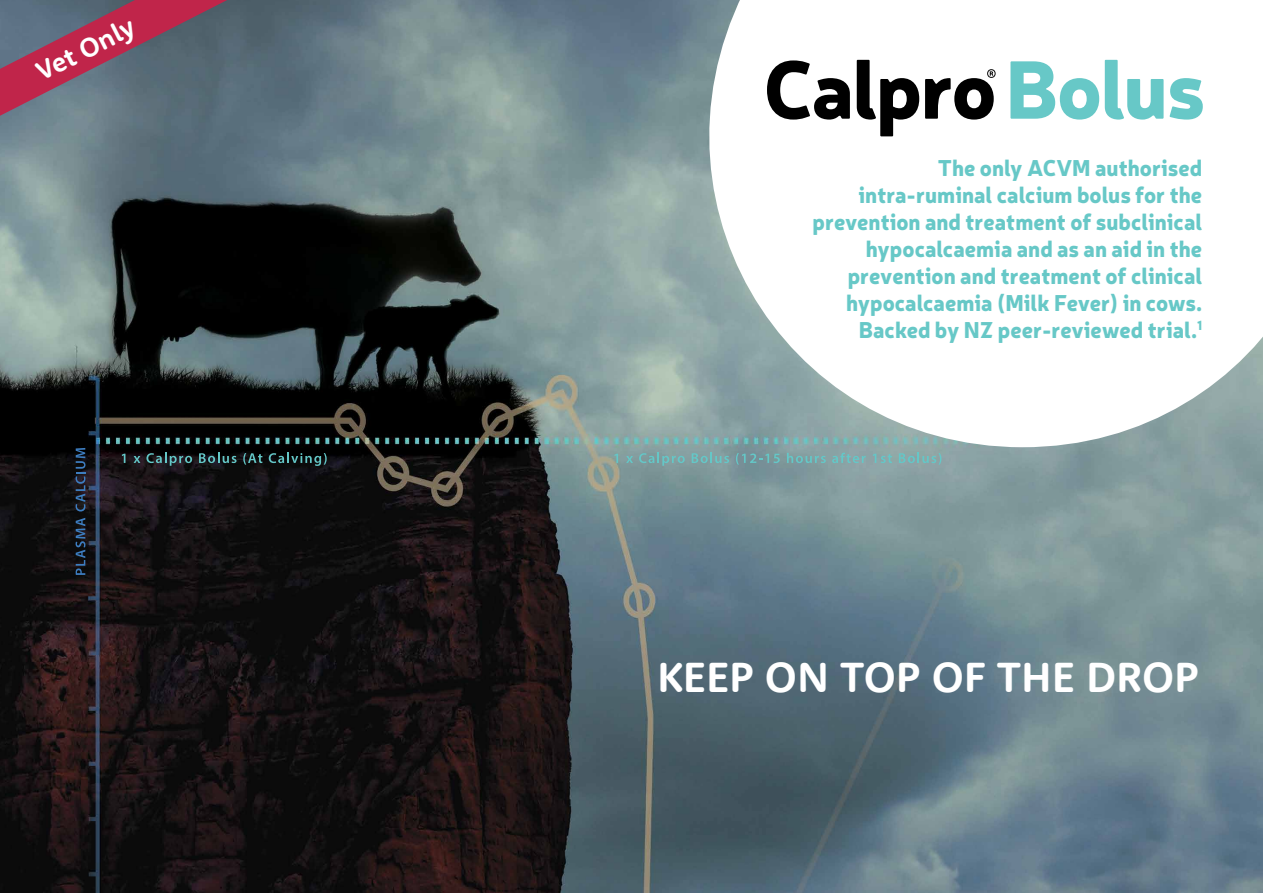
<style>
.page{position:relative;width:1263px;height:893px;background:#fff}
.page>*{position:absolute;margin:0;border:0;box-sizing:border-box;transform-origin:0 0}
.t1{font:700 43.5px "Rooney Sans";color:#fff}
.t2{font:700 27.45px "Rooney Sans";color:#fff}
.t3{font:900 22.5px/27px "Neris";color:#67c8c7;text-align:right}
</style>
<div class="page">
<img style="left:0;top:0;width:1263px;height:893px">
<svg style="left:0;top:0;width:227px;height:116px"></svg>
<svg style="left:669px;top:0;width:594px;height:447px"></svg>
<svg style="left:767px;top:60px;width:83px;height:60px"></svg>
<svg style="left:857px;top:60px;width:62px;height:76px"></svg>
<svg style="left:1010px;top:61px;width:89px;height:59px"></svg>
<svg style="left:1105px;top:60px;width:58px;height:60px"></svg>
<svg style="left:1169px;top:78px;width:34px;height:42px"></svg>
<svg style="left:925px;top:69px;width:70px;height:51px"></svg>
<svg style="left:76px;top:518px;width:9px;height:57px"></svg>
<svg style="left:76px;top:448px;width:9px;height:63px"></svg>
<svg style="left:122px;top:454px;width:3px;height:9px"></svg>
<svg style="left:134px;top:456px;width:6px;height:7px"></svg>
<svg style="left:146px;top:453px;width:46px;height:13px"></svg>
<svg style="left:199px;top:453px;width:37px;height:10px"></svg>
<svg style="left:243px;top:453px;width:19px;height:12px"></svg>
<svg style="left:269px;top:453px;width:58px;height:13px"></svg>
<svg style="left:614px;top:454px;width:4px;height:9px"></svg>
<svg style="left:626px;top:456px;width:7px;height:7px"></svg>
<svg style="left:639px;top:453px;width:46px;height:13px"></svg>
<svg style="left:692px;top:453px;width:37px;height:10px"></svg>
<svg style="left:736px;top:453px;width:44px;height:12px"></svg>
<svg style="left:787px;top:453px;width:39px;height:10px"></svg>
<svg style="left:832px;top:453px;width:34px;height:10px"></svg>
<svg style="left:873px;top:454px;width:19px;height:9px"></svg>
<svg style="left:899px;top:453px;width:42px;height:12px"></svg>
<p class="t2" style="left:30px;top:57px;width:108px;rotate:-27deg">Vet Only</p>
<p class="t3" style="left:812px;top:153px;width:391px">The only ACVM authorised intra-ruminal calcium bolus for the prevention and treatment of subclinical hypocalcaemia and as an aid in the prevention and treatment of clinical hypocalcaemia (Milk Fever) in cows.<br>Backed by NZ peer-reviewed trial.<sup>1</sup></p>
<h1 class="t1" style="left:657px;top:648px;width:543px">KEEP ON TOP OF THE DROP</h1>
</div>
